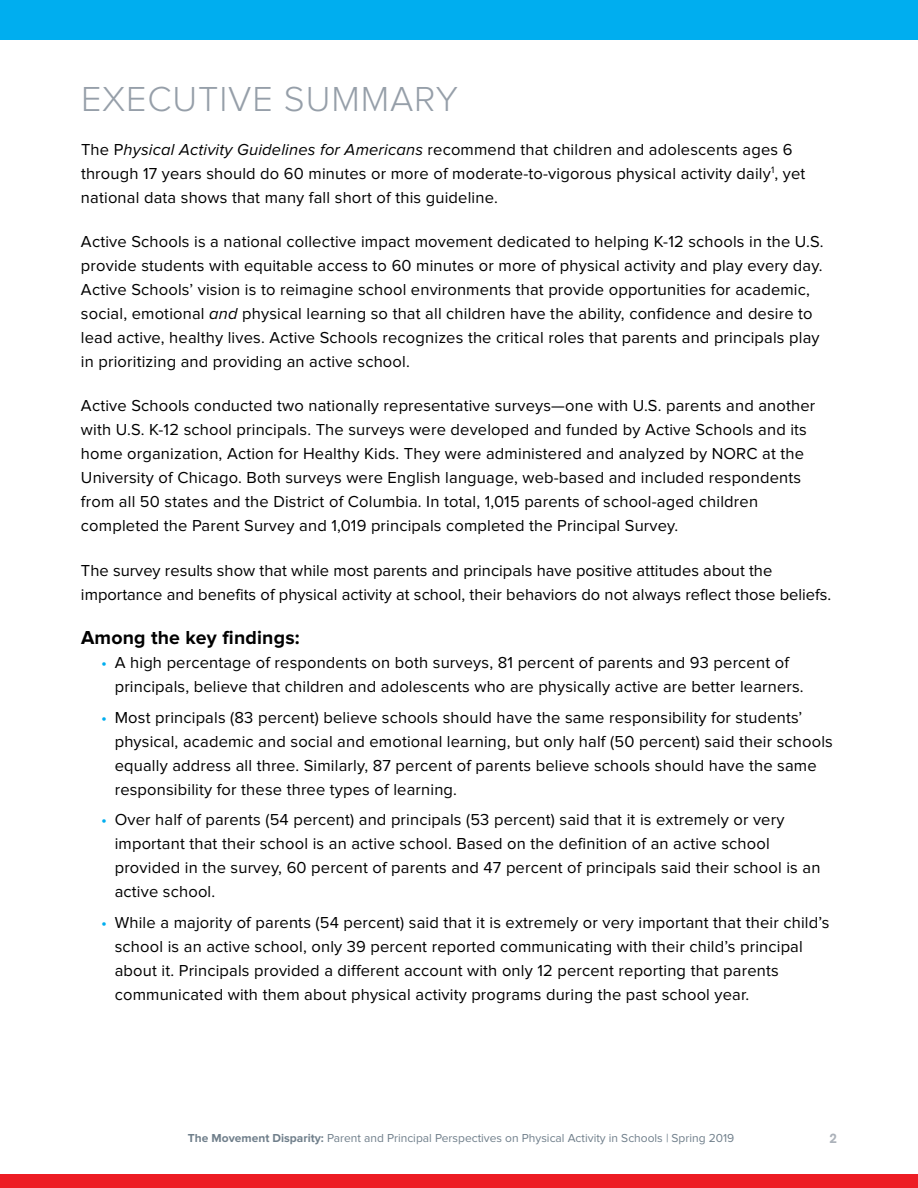
<style>
.page{position:relative;width:918px;height:1188px;background:#fff}
.page>*{position:absolute;margin:0;border:0;box-sizing:border-box;transform-origin:0 0}
.t1{font:300 36px "Proxima Nova";letter-spacing:.025em;color:#969fa9}
.t2{font:700 19.5px "Proxima Nova";letter-spacing:.01em;color:#000}
.t3{font:16.5px/24px "Proxima Nova";letter-spacing:.01em;color:#000}
.t4{font:500 13.5px "AG Schoolbook";color:#acb2ba}
.t5{font:12px "Proxima Nova";color:#707f8b}
.s1{font-style:italic}
.s2{color:#00aeef}
.s3{font-weight:700}
</style>
<div class="page">
<div style="left:0;top:0;width:918px;height:40px;background:#00aeef"></div>
<div style="left:0;top:1174px;width:918px;height:14px;background:#ed1d24"></div>
<h1 class="t1" style="left:81px;top:82px;width:379px">EXECUTIVE SUMMARY</h1>
<p class="t3" style="left:81px;top:138px;width:726px">The P<span class="s1">hysical Activity Guidelines for Americans</span> recommend that children and adolescents ages 6 through 17 years should do 60 minutes or more of moderate-to-vigorous physical activity daily<sup>1</sup>, yet national data shows that many fall short of this guideline.</p>
<p class="t3" style="left:81px;top:230px;width:744px">Active Schools is a national collective impact movement dedicated to helping K-12 schools in the U.S. provide students with equitable access to 60 minutes or more of physical activity and play every day.<br>Active Schools’ vision is to reimagine school environments that provide opportunities for academic, social, emotional <span class="s1">and</span> physical learning so that all children have the ability, confidence and desire to lead active, healthy lives. Active Schools recognizes the critical roles that parents and principals play in prioritizing and providing an active school.</p>
<p class="t3" style="left:81px;top:394px;width:736px">Active Schools conducted two nationally representative surveys—one with U.S. parents and another with U.S. K-12 school principals. The surveys were developed and funded by Active Schools and its home organization, Action for Healthy Kids. They were administered and analyzed by NORC at the University of Chicago. Both surveys were English language, web-based and included respondents from all 50 states and the District of Columbia. In total, 1,015 parents of school-aged children completed the Parent Survey and 1,019 principals completed the Principal Survey.</p>
<p class="t3" style="left:81px;top:558px;width:752px">The survey results show that while most parents and principals have positive attitudes about the importance and benefits of physical activity at school, their behaviors do not always reflect those beliefs.</p>
<p class="t2" style="left:81px;top:626px;width:220px">Among the key findings:</p>
<p class="t3" style="left:115px;top:651px;width:691px;text-indent:-13px"><span class="s2">•</span> A high percentage of respondents on both surveys, 81 percent of parents and 93 percent of principals, believe that children and adolescents who are physically active are better learners.</p>
<p class="t3" style="left:115px;top:705px;width:720px;text-indent:-13px"><span class="s2">•</span> Most principals (83 percent) believe schools should have the same responsibility for students’ physical, academic and social and emotional learning, but only half (50 percent) said their schools equally address all three. Similarly, 87 percent of parents believe schools should have the same responsibility for these three types of learning.</p>
<p class="t3" style="left:115px;top:808px;width:707px;text-indent:-13px"><span class="s2">•</span> Over half of parents (54 percent) and principals (53 percent) said that it is extremely or very important that their school is an active school. Based on the definition of an active school provided in the survey, 60 percent of parents and 47 percent of principals said their school is an active school.</p>
<p class="t3" style="left:115px;top:911px;width:716px;text-indent:-13px"><span class="s2">•</span> While a majority of parents (54 percent) said that it is extremely or very important that their child’s school is an active school, only 39 percent reported communicating with their child’s principal about it. Principals provided a different account with only 12 percent reporting that parents communicated with them about physical activity programs during the past school year.</p>
<p class="t5" style="left:188px;top:1131px;width:548px"><span class="s3">The Movement Disparity:</span> Parent and Principal Perspectives on Physical Activity in Schools | Spring 2019</p>
<p class="t4" style="left:829px;top:1130px;width:9px">2</p>
</div>
